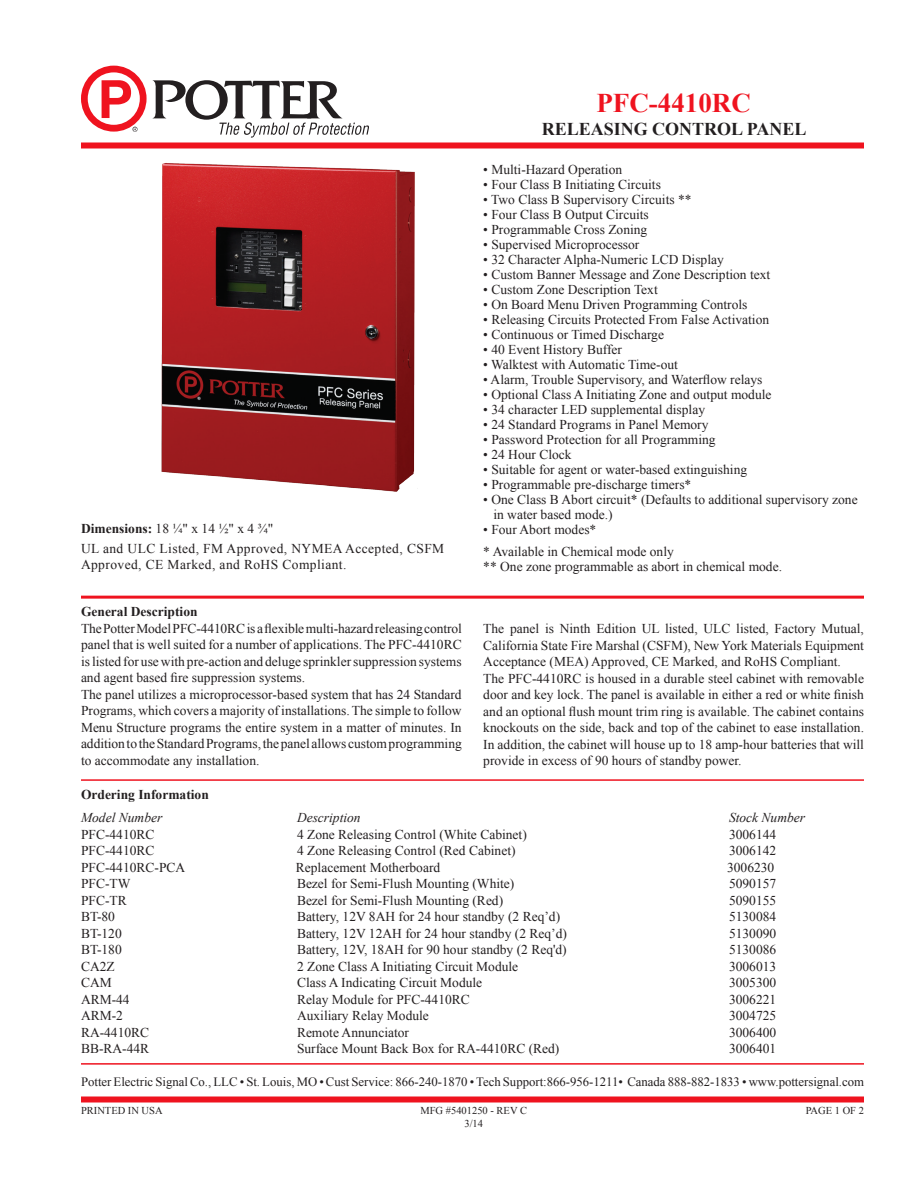
<style>
.page{position:relative;width:918px;height:1188px;background:#fff}
.page>*{position:absolute;margin:0;border:0;box-sizing:border-box;transform-origin:0 0}
.t1{font:700 27px "Times New Roman";color:#ef131f}
.t2{font:700 18px "Times New Roman";color:#231f20}
.t3{font:13.5px/16.5px "Times New Roman";color:#231f20;text-align:justify}
.t4{font:13.5px/16.5px "Times New Roman";letter-spacing:.03em;color:#231f20}
.t5{font:700 13.5px "Times New Roman";color:#231f20}
.t6{font:italic 13.5px "Times New Roman";color:#231f20}
.t7{font:12.75px "Times New Roman";color:#231f20}
.t8{font:10.5px "Times New Roman";color:#231f20}
.s1{font-weight:700}
</style>
<div class="page">
<div style="left:81px;top:142px;width:783px;height:6px;background:#ef131f"></div>
<svg style="left:81px;top:66px;width:66px;height:66px"></svg>
<svg style="left:153px;top:80px;width:216px;height:58px"></svg>
<div style="left:81px;top:1096px;width:783px;height:6px;background:#ef131f"></div>
<hr style="left:81px;top:1063px;width:783px;height:2px;background:#ef131f">
<hr style="left:81px;top:596px;width:783px;height:3px;background:#ef131f">
<img style="left:161px;top:163px;width:254px;height:329px">
<hr style="left:81px;top:779px;width:783px;height:2px;background:#ef131f">
<p class="t3" style="left:81px;top:520px;width:194px"><span class="s1">Dimensions:</span> 18 ¼" x 14 ½" x 4 ¾"</p>
<p class="t4" style="left:81px;top:540px;width:365px">UL and ULC Listed, FM Approved, NYMEA Accepted, CSFM<br>Approved, CE Marked, and RoHS Compliant.</p>
<p class="t5" style="left:81px;top:602px;width:118px">General Description</p>
<p class="t3" style="left:81px;top:620px;width:382px">The Potter Model PFC-4410RC is a flexible multi-hazard releasing control panel that is well suited for a number of applications. The PFC-4410RC is listed for use with pre-action and deluge sprinkler suppression systems and agent based fire suppression systems.</p>
<p class="t3" style="left:81px;top:686px;width:382px">The panel utilizes a microprocessor-based system that has 24 Standard Programs, which covers a majority of installations. The simple to follow Menu Structure programs the entire system in a matter of minutes. In addition to the Standard Programs, the panel allows custom programming to accommodate any installation.</p>
<h1 class="t1" style="left:596px;top:85px;width:156px">PFC-4410RC</h1>
<h2 class="t2" style="left:542px;top:116px;width:266px">RELEASING CONTROL PANEL</h2>
<p class="t3" style="left:483px;top:161px;width:140px">• Multi-Hazard Operation</p>
<p class="t3" style="left:483px;top:176px;width:179px">• Four Class B Initiating Circuits</p>
<p class="t3" style="left:483px;top:191px;width:210px">• Two Class B Supervisory Circuits **</p>
<p class="t3" style="left:483px;top:206px;width:167px">• Four Class B Output Circuits</p>
<p class="t3" style="left:483px;top:221px;width:166px">• Programmable Cross Zoning</p>
<p class="t3" style="left:483px;top:236px;width:158px">• Supervised Microprocessor</p>
<p class="t3" style="left:483px;top:251px;width:242px">• 32 Character Alpha-Numeric LCD Display</p>
<p class="t3" style="left:483px;top:266px;width:289px">• Custom Banner Message and Zone Description text</p>
<p class="t3" style="left:483px;top:281px;width:176px">• Custom Zone Description Text</p>
<p class="t3" style="left:483px;top:296px;width:266px">• On Board Menu Driven Programming Controls</p>
<p class="t3" style="left:483px;top:311px;width:287px">• Releasing Circuits Protected From False Activation</p>
<p class="t3" style="left:483px;top:326px;width:182px">• Continuous or Timed Discharge</p>
<p class="t3" style="left:483px;top:341px;width:140px">• 40 Event History Buffer</p>
<p class="t3" style="left:483px;top:356px;width:196px">• Walktest with Automatic Time-out</p>
<p class="t3" style="left:483px;top:371px;width:281px">• Alarm, Trouble Supervisory, and Waterflow relays</p>
<p class="t3" style="left:483px;top:386px;width:290px">• Optional Class A Initiating Zone and output module</p>
<p class="t3" style="left:483px;top:401px;width:223px">• 34 character LED supplemental display</p>
<p class="t3" style="left:483px;top:416px;width:227px">• 24 Standard Programs in Panel Memory</p>
<p class="t3" style="left:483px;top:431px;width:234px">• Password Protection for all Programming</p>
<p class="t3" style="left:483px;top:446px;width:90px">• 24 Hour Clock</p>
<p class="t3" style="left:483px;top:461px;width:265px">• Suitable for agent or water-based extinguishing</p>
<p class="t3" style="left:483px;top:476px;width:210px">• Programmable pre-discharge timers*</p>
<p class="t3" style="left:493px;top:492px;width:366px;line-height:15px;text-indent:-10px">• One Class B Abort circuit* (Defaults to additional supervisory zone in water based mode.)</p>
<p class="t3" style="left:483px;top:521px;width:115px">• Four Abort modes*</p>
<p class="t3" style="left:483px;top:543px;width:192px">* Available in Chemical mode only</p>
<p class="t3" style="left:483px;top:558px;width:300px">** One zone programmable as abort in chemical mode.</p>
<p class="t3" style="left:483px;top:620px;width:382px">The panel is Ninth Edition UL listed, ULC listed, Factory Mutual, California State Fire Marshal (CSFM), New York Materials Equipment Acceptance (MEA) Approved, CE Marked, and RoHS Compliant.</p>
<p class="t3" style="left:483px;top:670px;width:382px">The PFC-4410RC is housed in a durable steel cabinet with removable door and key lock. The panel is available in either a red or white finish and an optional flush mount trim ring is available. The cabinet contains knockouts on the side, back and top of the cabinet to ease installation.<br>In addition, the cabinet will house up to 18 amp-hour batteries that will provide in excess of 90 hours of standby power.</p>
<p class="t5" style="left:81px;top:785px;width:129px">Ordering Information</p>
<p class="t6" style="left:81px;top:809px;width:83px">Model Number</p>
<p class="t6" style="left:297px;top:809px;width:65px">Description</p>
<p class="t6" style="left:729px;top:809px;width:78px">Stock Number</p>
<p class="t3" style="left:81px;top:826px;width:75px">PFC-4410RC</p>
<p class="t3" style="left:297px;top:826px;width:231px">4 Zone Releasing Control (White Cabinet)</p>
<p class="t3" style="left:729px;top:826px;width:49px">3006144</p>
<p class="t3" style="left:81px;top:843px;width:75px">PFC-4410RC</p>
<p class="t3" style="left:297px;top:843px;width:220px">4 Zone Releasing Control (Red Cabinet)</p>
<p class="t3" style="left:729px;top:843px;width:49px">3006142</p>
<p class="t3" style="left:81px;top:859px;width:106px">PFC-4410RC-PCA</p>
<p class="t3" style="left:296px;top:859px;width:146px">Replacement Motherboard</p>
<p class="t3" style="left:727px;top:859px;width:49px">3006230</p>
<p class="t3" style="left:81px;top:876px;width:51px">PFC-TW</p>
<p class="t3" style="left:297px;top:876px;width:219px">Bezel for Semi-Flush Mounting (White)</p>
<p class="t3" style="left:729px;top:876px;width:49px">5090157</p>
<p class="t3" style="left:81px;top:892px;width:47px">PFC-TR</p>
<p class="t3" style="left:297px;top:892px;width:208px">Bezel for Semi-Flush Mounting (Red)</p>
<p class="t3" style="left:729px;top:892px;width:49px">5090155</p>
<p class="t3" style="left:81px;top:909px;width:36px">BT-80</p>
<p class="t3" style="left:297px;top:909px;width:265px">Battery, 12V 8AH for 24 hour standby (2 Req’d)</p>
<p class="t3" style="left:729px;top:909px;width:49px">5130084</p>
<p class="t3" style="left:81px;top:925px;width:42px">BT-120</p>
<p class="t3" style="left:297px;top:925px;width:271px">Battery, 12V 12AH for 24 hour standby (2 Req’d)</p>
<p class="t3" style="left:729px;top:925px;width:49px">5130090</p>
<p class="t3" style="left:81px;top:942px;width:42px">BT-180</p>
<p class="t3" style="left:297px;top:942px;width:271px">Battery, 12V, 18AH for 90 hour standby (2 Req'd)</p>
<p class="t3" style="left:729px;top:942px;width:49px">5130086</p>
<p class="t3" style="left:81px;top:958px;width:35px">CA2Z</p>
<p class="t3" style="left:297px;top:958px;width:223px">2 Zone Class A Initiating Circuit Module</p>
<p class="t3" style="left:729px;top:958px;width:49px">3006013</p>
<p class="t3" style="left:81px;top:975px;width:32px">CAM</p>
<p class="t3" style="left:297px;top:975px;width:187px">Class A Indicating Circuit Module</p>
<p class="t3" style="left:729px;top:975px;width:49px">3005300</p>
<p class="t3" style="left:81px;top:991px;width:50px">ARM-44</p>
<p class="t3" style="left:297px;top:991px;width:174px">Relay Module for PFC-4410RC</p>
<p class="t3" style="left:729px;top:991px;width:49px">3006221</p>
<p class="t3" style="left:81px;top:1008px;width:43px">ARM-2</p>
<p class="t3" style="left:297px;top:1008px;width:133px">Auxiliary Relay Module</p>
<p class="t3" style="left:729px;top:1008px;width:49px">3004725</p>
<p class="t3" style="left:81px;top:1024px;width:70px">RA-4410RC</p>
<p class="t3" style="left:297px;top:1024px;width:114px">Remote Annunciator</p>
<p class="t3" style="left:729px;top:1024px;width:49px">3006400</p>
<p class="t3" style="left:81px;top:1041px;width:70px">BB-RA-44R</p>
<p class="t3" style="left:297px;top:1041px;width:264px">Surface Mount Back Box for RA-4410RC (Red)</p>
<p class="t3" style="left:729px;top:1041px;width:49px">3006401</p>
<p class="t7" style="left:81px;top:1073px;width:785px">Potter Electric Signal Co., LLC • St. Louis, MO • Cust Service: 866-240-1870 • Tech Support:866-956-1211• Canada 888-882-1833 • www.pottersignal.com</p>
<p class="t8" style="left:81px;top:1104px;width:83px">PRINTED IN USA</p>
<p class="t8" style="left:420px;top:1104px;width:108px">MFG #5401250 - REV C</p>
<p class="t8" style="left:806px;top:1104px;width:60px">PAGE 1 OF 2</p>
<p class="t8" style="left:464px;top:1116px;width:20px">3/14</p>
</div>
